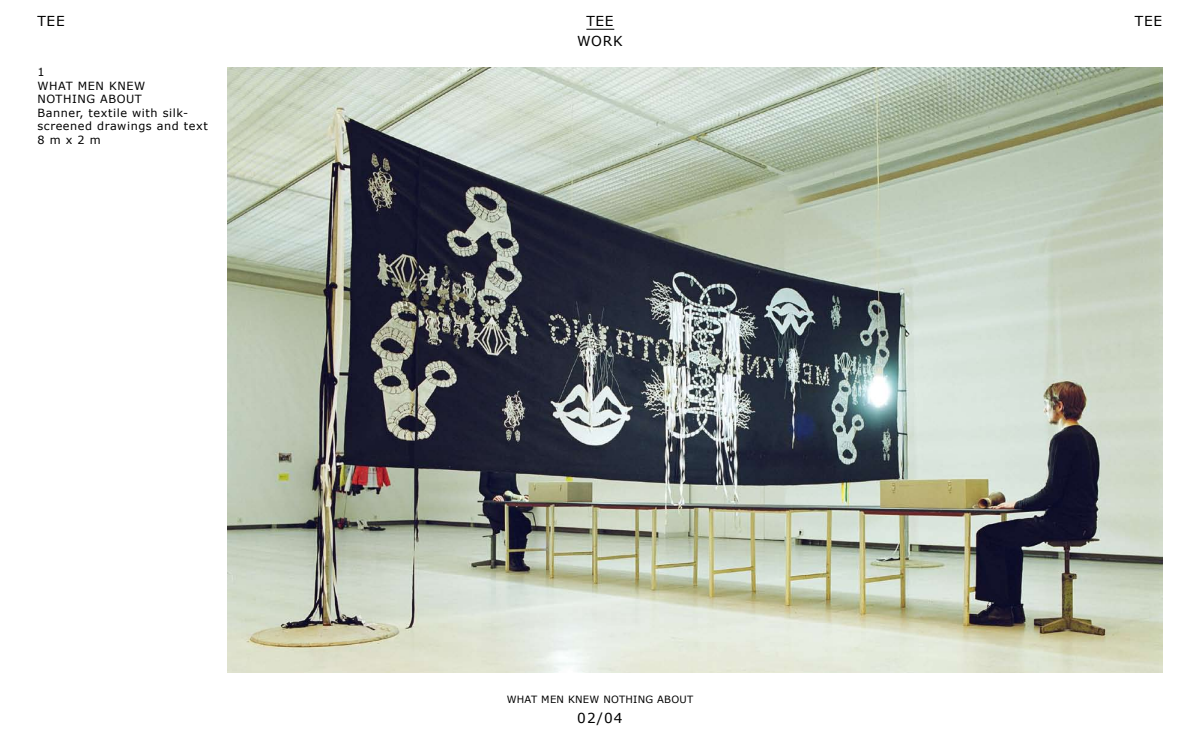
<style>
.page{position:relative;width:1200px;height:740px;background:#fff}
.page>*{position:absolute;margin:0;border:0;box-sizing:border-box;transform-origin:0 0}
.t1{font:13.75px "Verdana";letter-spacing:.05em;color:#000}
.t2{font:11.25px/13.5px "Verdana";letter-spacing:.05em;color:#000}
.t3{font:10px "Verdana";letter-spacing:.025em;color:#000}
</style>
<div class="page">
<svg style="left:586px;top:29px;width:28px;height:1px"></svg>
<img style="left:228px;top:68px;width:934px;height:604px">
<p class="t1" style="left:38px;top:12px;width:29px">TEE</p>
<p class="t1" style="left:586px;top:12px;width:29px">TEE</p>
<p class="t1" style="left:1135px;top:12px;width:29px">TEE</p>
<p class="t2" style="left:37px;top:65px;width:172px">1<br>WHAT MEN KNEW<br>NOTHING ABOUT<br>BANNER, TEXTILE WITH SILK-<br>SCREENED DRAWINGS AND TEXT<br>8 M X 2 M</p>
<p class="t1" style="left:577px;top:32px;width:47px">WORK</p>
<p class="t3" style="left:507px;top:692px;width:186px">WHAT MEN KNEW NOTHING ABOUT</p>
<p class="t1" style="left:577px;top:709px;width:47px">02/04</p>
</div>
